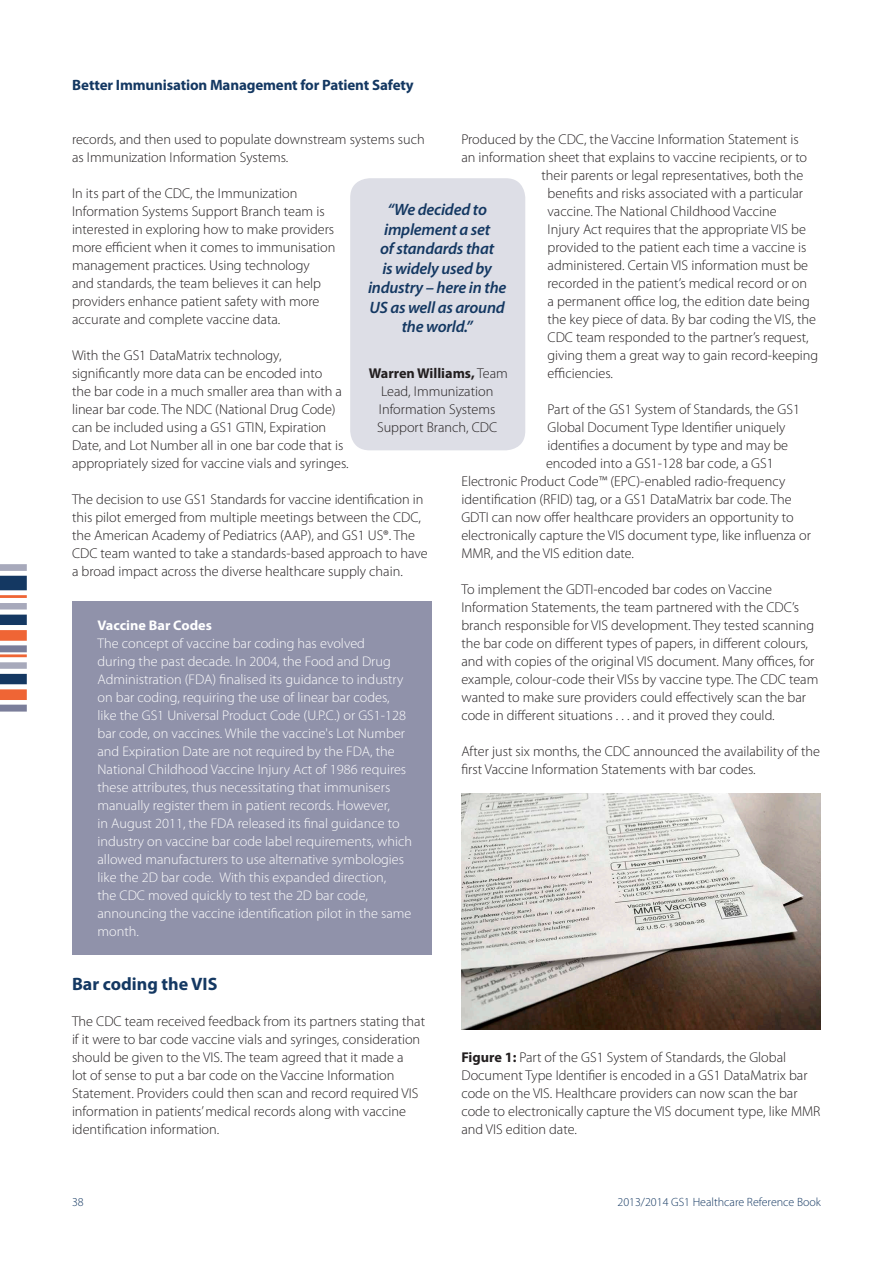
<style>
.page{position:relative;width:893px;height:1263px;background:#fff}
.page>*{position:absolute;margin:0;border:0;box-sizing:border-box;transform-origin:0 0}
.gs-sub2{font:700 18px "Myriad Pro";color:#143862}
.gs-Quote{font:italic 600 16.5px/19.5px "Myriad Pro";letter-spacing:-.015em;color:#143862;text-align:center}
.gs-heading{font:700 15px "Myriad Pro";letter-spacing:-.01em;color:#143862}
.gs-body{font:300 14.25px/18px "Myriad Pro";color:#231f20}
.Abstract-Body{font:300 13.95px/18px "Myriad Pro";color:#fff}
.Abstract-Body-2{font:700 13.95px "Myriad Pro";color:#fff}
.gs-body-2{font:300 12px "Myriad Pro";color:#143862}
.s1{font-weight:700}
</style>
<div class="page">
<svg style="left:0;top:564px;width:27px;height:45px"></svg>
<svg style="left:0;top:615px;width:27px;height:96px"></svg>
<div style="left:72px;top:601px;width:360px;height:354px;background:#9092aa"></div>
<img style="left:461px;top:793px;width:360px;height:236px">
<div style="left:347px;top:175px;width:181px;height:278px;background:#dddee6;border-radius:23px"></div>
<div style="left:344px;top:172px;width:187px;height:284px;border:6px solid #fff;border-radius:23px"></div>
<p class="gs-heading" style="left:72px;top:77px;width:343px">Better Immunisation Management for Patient Safety</p>
<p class="gs-body" style="left:461px;top:130px;width:339px">Produced by the CDC, the Vaccine Information Statement is</p>
<p class="gs-body" style="left:461px;top:148px;width:347px">an information sheet that explains to vaccine recipients, or to</p>
<p class="gs-body" style="left:542px;top:166px;width:263px">their parents or legal representatives, both the</p>
<p class="gs-body" style="left:548px;top:184px;width:257px">benefits and risks associated with a particular</p>
<p class="gs-body" style="left:548px;top:202px;width:231px">vaccine. The National Childhood Vaccine</p>
<p class="gs-body" style="left:548px;top:220px;width:260px">Injury Act requires that the appropriate VIS be</p>
<p class="gs-body" style="left:548px;top:238px;width:260px">provided to the patient each time a vaccine is</p>
<p class="gs-body" style="left:548px;top:256px;width:262px">administered. Certain VIS information must be</p>
<p class="gs-body" style="left:548px;top:274px;width:261px">recorded in the patient’s medical record or on</p>
<p class="gs-body" style="left:548px;top:292px;width:264px">a permanent office log, the edition date being</p>
<p class="gs-body" style="left:548px;top:310px;width:270px">the key piece of data. By bar coding the VIS, the</p>
<p class="gs-body" style="left:548px;top:328px;width:263px">CDC team responded to the partner’s request,</p>
<p class="gs-body" style="left:548px;top:346px;width:272px">giving them a great way to gain record-keeping</p>
<p class="gs-body" style="left:548px;top:364px;width:67px">efficiencies.</p>
<p class="gs-body" style="left:548px;top:400px;width:254px">Part of the GS1 System of Standards, the GS1</p>
<p class="gs-body" style="left:548px;top:418px;width:239px">Global Document Type Identifier uniquely</p>
<p class="gs-body" style="left:548px;top:436px;width:242px">identifies a document by type and may be</p>
<p class="gs-body" style="left:546px;top:454px;width:229px">encoded into a GS1-128 bar code, a GS1</p>
<p class="gs-body" style="left:461px;top:472px;width:325px">Electronic Product Code™ (EPC)-enabled radio-frequency</p>
<p class="gs-body" style="left:461px;top:490px;width:332px">identification (RFID) tag, or a GS1 DataMatrix bar code. The</p>
<p class="gs-body" style="left:461px;top:508px;width:334px">GDTI can now offer healthcare providers an opportunity to</p>
<p class="gs-body" style="left:461px;top:526px;width:351px">electronically capture the VIS document type, like influenza or</p>
<p class="gs-body" style="left:461px;top:544px;width:174px">MMR, and the VIS edition date.</p>
<p class="gs-body" style="left:461px;top:580px;width:359px">To implement the GDTI-encoded bar codes on Vaccine Information Statements, the team partnered with the CDC’s branch responsible for VIS development. They tested scanning the bar code on different types of papers, in different colours, and with copies of the original VIS document. Many offices, for example, colour-code their VISs by vaccine type. The CDC team wanted to make sure providers could effectively scan the bar code in different situations . . . and it proved they could.</p>
<p class="gs-body" style="left:461px;top:742px;width:360px">After just six months, the CDC announced the availability of the first Vaccine Information Statements with bar codes.</p>
<p class="gs-body" style="left:72px;top:130px;width:354px">records, and then used to populate downstream systems such as Immunization Information Systems.</p>
<p class="gs-body" style="left:72px;top:184px;width:265px">In its part of the CDC, the Immunization Information Systems Support Branch team is interested in exploring how to make providers more efficient when it comes to immunisation management practices. Using technology<br>and standards, the team believes it can help providers enhance patient safety with more accurate and complete vaccine data.</p>
<p class="gs-body" style="left:72px;top:346px;width:278px">With the GS1 DataMatrix technology, significantly more data can be encoded into<br>the bar code in a much smaller area than with a linear bar code. The NDC (National Drug Code) can be included using a GS1 GTIN, Expiration Date, and Lot Number all in one bar code that is appropriately sized for vaccine vials and syringes.</p>
<p class="gs-body" style="left:72px;top:490px;width:357px">The decision to use GS1 Standards for vaccine identification in this pilot emerged from multiple meetings between the CDC, the American Academy of Pediatrics (AAP), and GS1 US®. The CDC team wanted to take a standards-based approach to have a broad impact across the diverse healthcare supply chain.</p>
<p class="gs-Quote" style="left:368px;top:200px;width:140px">“We decided to implement a set<br>of standards that<br>is widely used by industry – here in the<br>US as well as around the world.”</p>
<p class="gs-body" style="left:369px;top:364px;width:141px;text-align:center"><span class="s1">Warren Williams,</span> Team<br>Lead, Immunization<br>Information Systems<br>Support Branch, CDC</p>
<p class="Abstract-Body-2" style="left:98px;top:617px;width:116px">Vaccine Bar Codes</p>
<p class="Abstract-Body" style="left:98px;top:635px;width:316px">The concept of vaccine bar coding has evolved<br>during the past decade. In 2004, the Food and Drug Administration (FDA) finalised its guidance to industry on bar coding, requiring the use of linear bar codes, like the GS1 Universal Product Code (U.P.C.) or GS1-128 bar code, on vaccines. While the vaccine's Lot Number and Expiration Date are not required by the FDA, the National Childhood Vaccine Injury Act of 1986 requires these attributes, thus necessitating that immunisers manually register them in patient records. However,<br>in August 2011, the FDA released its final guidance to industry on vaccine bar code label requirements, which allowed manufacturers to use alternative symbologies like the 2D bar code. With this expanded direction,<br>the CDC moved quickly to test the 2D bar code, announcing the vaccine identification pilot in the same month.</p>
<p class="gs-sub2" style="left:72px;top:974px;width:147px">Bar coding the VIS</p>
<p class="gs-body" style="left:72px;top:1012px;width:355px">The CDC team received feedback from its partners stating that if it were to bar code vaccine vials and syringes, consideration should be given to the VIS. The team agreed that it made a<br>lot of sense to put a bar code on the Vaccine Information Statement. Providers could then scan and record required VIS information in patients’ medical records along with vaccine identification information.</p>
<p class="gs-body" style="left:461px;top:1048px;width:360px"><span class="s1">Figure 1:</span> Part of the GS1 System of Standards, the Global Document Type Identifier is encoded in a GS1 DataMatrix bar code on the VIS. Healthcare providers can now scan the bar code to electronically capture the VIS document type, like MMR and VIS edition date.</p>
<p class="gs-body-2" style="left:72px;top:1195px;width:13px">38</p>
<p class="gs-body-2" style="left:617px;top:1195px;width:205px">2013/2014 GS1 Healthcare Reference Book</p>
</div>
